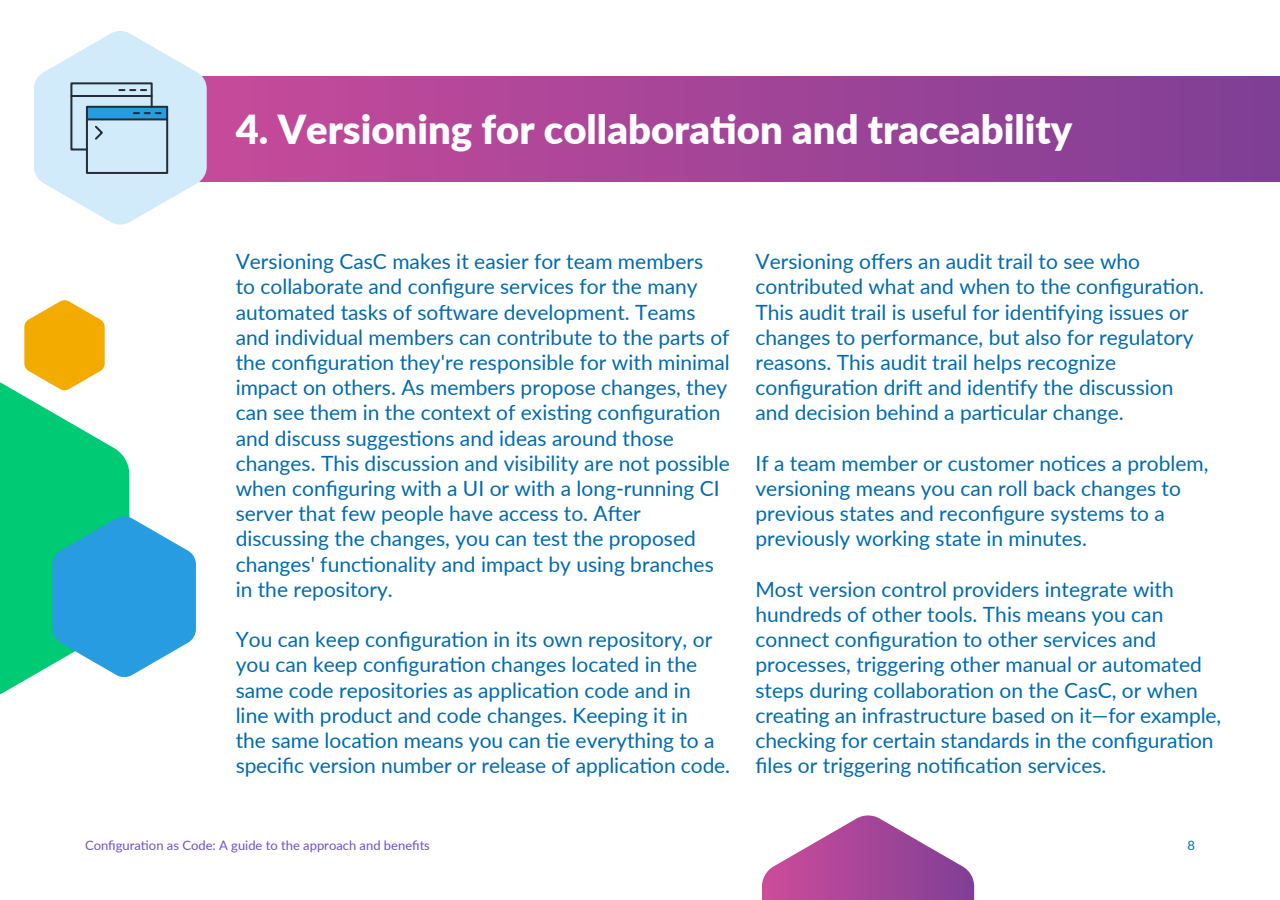
<style>
.page{position:relative;width:1280px;height:900px;background:#fff}
.page>*{position:absolute;margin:0;border:0;box-sizing:border-box;transform-origin:0 0}
.t1{font:900 40px "Lato";color:#fff}
.t2{font:21px/25.2px "Lato";color:#006ab0}
.t3{font:13px "Lato";color:#6c4fd0}
.t4{font:13px "Lato";color:#006ab0}
</style>
<div class="page">
<svg style="left:0;top:300px;width:196px;height:394px"></svg>
<div style="left:96px;top:76px;width:1184px;height:106px;background:linear-gradient(to right,#ce4b9b,#7f3f95)"></div>
<svg style="left:34px;top:31px;width:173px;height:194px"></svg>
<svg style="left:762px;top:815px;width:212px;height:85px"></svg>
<h1 class="t1" style="left:236px;top:99px;width:838px">4. Versioning for collaboration and traceability</h1>
<p class="t2" style="left:236px;top:248px;width:496px">Versioning CasC makes it easier for team members<br>to collaborate and configure services for the many automated tasks of software development. Teams and individual members can contribute to the parts of the configuration they're responsible for with minimal impact on others. As members propose changes, they can see them in the context of existing configuration and discuss suggestions and ideas around those changes. This discussion and visibility are not possible when configuring with a UI or with a long-running CI server that few people have access to. After discussing the changes, you can test the proposed changes' functionality and impact by using branches in the repository.</p>
<p class="t2" style="left:236px;top:626px;width:496px">You can keep configuration in its own repository, or you can keep configuration changes located in the same code repositories as application code and in<br>line with product and code changes. Keeping it in<br>the same location means you can tie everything to a specific version number or release of application code.</p>
<p class="t2" style="left:755px;top:248px;width:450px">Versioning offers an audit trail to see who contributed what and when to the configuration.<br>This audit trail is useful for identifying issues or changes to performance, but also for regulatory reasons. This audit trail helps recognize configuration drift and identify the discussion and decision behind a particular change.</p>
<p class="t2" style="left:755px;top:450px;width:455px">If a team member or customer notices a problem, versioning means you can roll back changes to previous states and reconfigure systems to a previously working state in minutes.</p>
<p class="t2" style="left:755px;top:576px;width:467px">Most version control providers integrate with hundreds of other tools. This means you can connect configuration to other services and processes, triggering other manual or automated steps during collaboration on the CasC, or when creating an infrastructure based on it—for example, checking for certain standards in the configuration files or triggering notification services.</p>
<p class="t3" style="left:85px;top:836px;width:346px">Configuration as Code: A guide to the approach and benefits</p>
<p class="t4" style="left:1187px;top:836px;width:9px">8</p>
</div>
